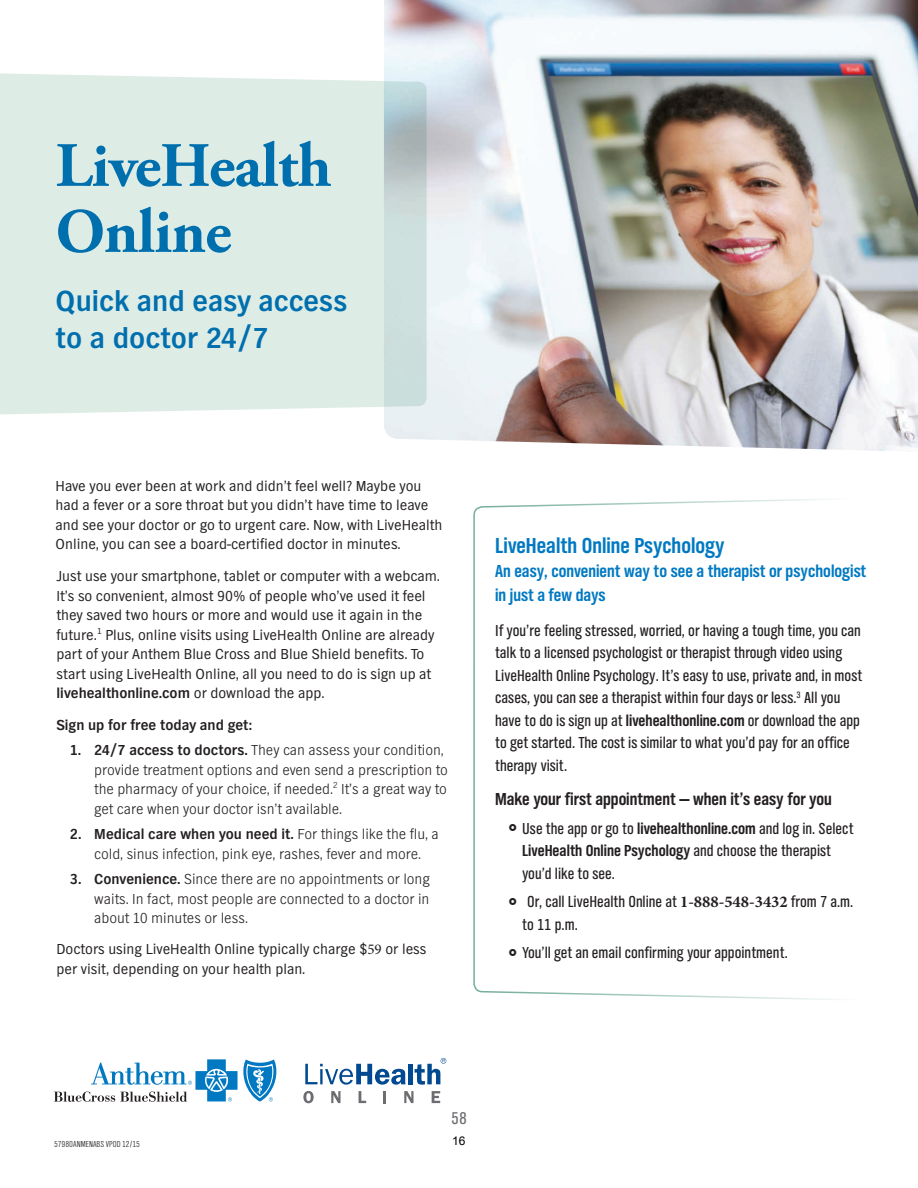
<style>
.page{position:relative;width:918px;height:1188px;background:#fff}
.page>*{position:absolute;margin:0;border:0;box-sizing:border-box;transform-origin:0 0}
.t1{font:700 63px/66px "Adobe Garamond Pro";letter-spacing:-.015em;color:#0079c2}
.t2{font:700 30px/37.5px "TV Nord EF";color:#0079c2}
.t3{font:700 22.5px "TV Nord Cond EF";color:#0079c2}
.t4{font:700 18px/24px "TV Nord Cond EF";color:#0079c2}
.t5{font:700 18px "TV Nord Cond EF";color:#231f20}
.t6{font:17.7px "TV Nord Cond EF";color:#6c6d70}
.t7{font:16.5px/22.5px "TV Nord Cond EF";color:#231f20}
.t8{font:15px/19.5px "TV Nord EF";color:#231f20}
.t9{font:300 15px/19.5px "TV Nord EF";color:#231f20}
.t10{font:700 15px "TV Nord EF";color:#231f20}
.t11{font:12px "Arial";color:#000}
.t12{font:300 9px "TV Nord Cond EF";color:#231f20}
.s1{font-weight:700}
.s2{font-weight:300}
.s3{font-family:"Minion Pro"}
.s4{font-family:"Minion Pro";font-weight:700}
</style>
<div class="page">
<img style="left:384px;top:0;width:534px;height:451px">
<svg style="left:473px;top:499px;width:365px;height:501px"></svg>
<svg style="left:0;top:72px;width:427px;height:344px;background:#dceae5"></svg>
<svg style="left:54px;top:1059px;width:222px;height:43px"></svg>
<svg style="left:305px;top:1064px;width:101px;height:21px"></svg>
<div style="left:408px;top:1064px;width:5px;height:20px;background:#014990"></div>
<svg style="left:303px;top:1091px;width:11px;height:12px"></svg>
<svg style="left:331px;top:1091px;width:9px;height:12px"></svg>
<svg style="left:359px;top:1091px;width:7px;height:12px"></svg>
<svg style="left:383px;top:1091px;width:3px;height:12px"></svg>
<svg style="left:404px;top:1091px;width:10px;height:12px"></svg>
<svg style="left:432px;top:1091px;width:8px;height:12px"></svg>
<svg style="left:415px;top:1058px;width:31px;height:27px"></svg>
<svg style="left:509px;top:824px;width:18px;height:8px"></svg>
<svg style="left:509px;top:898px;width:18px;height:8px"></svg>
<svg style="left:509px;top:949px;width:18px;height:8px"></svg>
<h1 class="t1" style="left:56px;top:134px;width:278px">LiveHealth<br>Online</h1>
<h2 class="t2" style="left:56px;top:282px;width:293px">Quick and easy access to a doctor 24/7</h2>
<p class="t8" style="left:56px;top:476px;width:388px">Have you ever been at work and didn’t feel well? Maybe you had a fever or a sore throat but you didn’t have time to leave and see your doctor or go to urgent care. Now, with LiveHealth Online, you can see a board-certified doctor in minutes.</p>
<p class="t8" style="left:56px;top:566px;width:385px">Just use your smartphone, tablet or computer with a webcam.<br>It’s so convenient, almost 90% of people who’ve used it feel they saved two hours or more and would use it again in the future.<sup>1</sup> Plus, online visits using LiveHealth Online are already part of your Anthem Blue Cross and Blue Shield benef ts.</p>
<p class="t8" style="left:56px;top:644px;width:376px;text-indent:333px">i To start using LiveHealth Online, all you need to do is sign up at <span class="s1">livehealthonline.com</span> or download the app.</p>
<p class="t10" style="left:56px;top:716px;width:197px">Sign up for free today and get:</p>
<p class="t9" style="left:94px;top:740px;width:355px;text-indent:-24px"><span class="s1">1. 24/7 access to doctors.</span> They can assess your condition, provide treatment options and even send a prescription to the pharmacy of your choice, if needed.<sup>2</sup> It’s a great way to get care when your doctor isn’t available.</p>
<p class="t10" style="left:70px;top:826px;width:371px">2. Medical care when you need it. <span class="s2">For things like the f u, a</span></p>
<p class="t9" style="left:94px;top:824px;width:328px;text-align:right">l<br>cold, sinus infection, pink eye, rashes, fever and more.</p>
<p class="t9" style="left:94px;top:869px;width:337px;text-align:justify;text-indent:-24px"><span class="s1">3. Convenience.</span> Since there are no appointments or long waits. In fact, most people are connected to a doctor in about 10 minutes or less.</p>
<p class="t8" style="left:56px;top:938px;width:371px;line-height:20.5px">Doctors using LiveHealth Online typically charge $<span class="s3">59</span> or less per visit, depending on your health plan.</p>
<h3 class="t3" style="left:495px;top:533px;width:231px">LiveHealth Online Psychology</h3>
<p class="t4" style="left:495px;top:559px;width:373px">An easy, convenient way to see a therapist or psychologist in just a few days</p>
<p class="t7" style="left:495px;top:619px;width:369px">If you’re feeling stressed, worried, or having a tough time, you can talk to a licensed psychologist or therapist through video using LiveHealth Online Psychology. It’s easy to use, private and, in most cases, you can see a therapist within four days or less.<sup>3</sup> All you have to do is sign up at <span class="s1">livehealthonline.com</span> or download the app to get started. The cost is similar to what you’d pay for an office therapy visit.</p>
<p class="t5" style="left:495px;top:789px;width:338px">Make your first appointment — when it’s easy for you</p>
<p class="t7" style="left:522px;top:817px;width:333px">Use the app or go to <span class="s1">livehealthonline.com</span> and log in. Select<br><span class="s1">LiveHealth Online Psychology</span> and choose the therapist you’d like to see.</p>
<p class="t7" style="left:522px;top:890px;width:333px">Or, call LiveHealth Online at <span class="s4">1-888-548-3432</span> from 7 a.m. to 11 p.m.</p>
<p class="t7" style="left:522px;top:941px;width:267px">You’ll get an email confirming your appointment.</p>
<p class="t12" style="left:54px;top:1139px;width:87px">57980ANMENABS VPOD 12/15</p>
<p class="t6" style="left:451px;top:1109px;width:17px">58</p>
<p class="t11" style="left:452px;top:1134px;width:15px">16</p>
</div>
